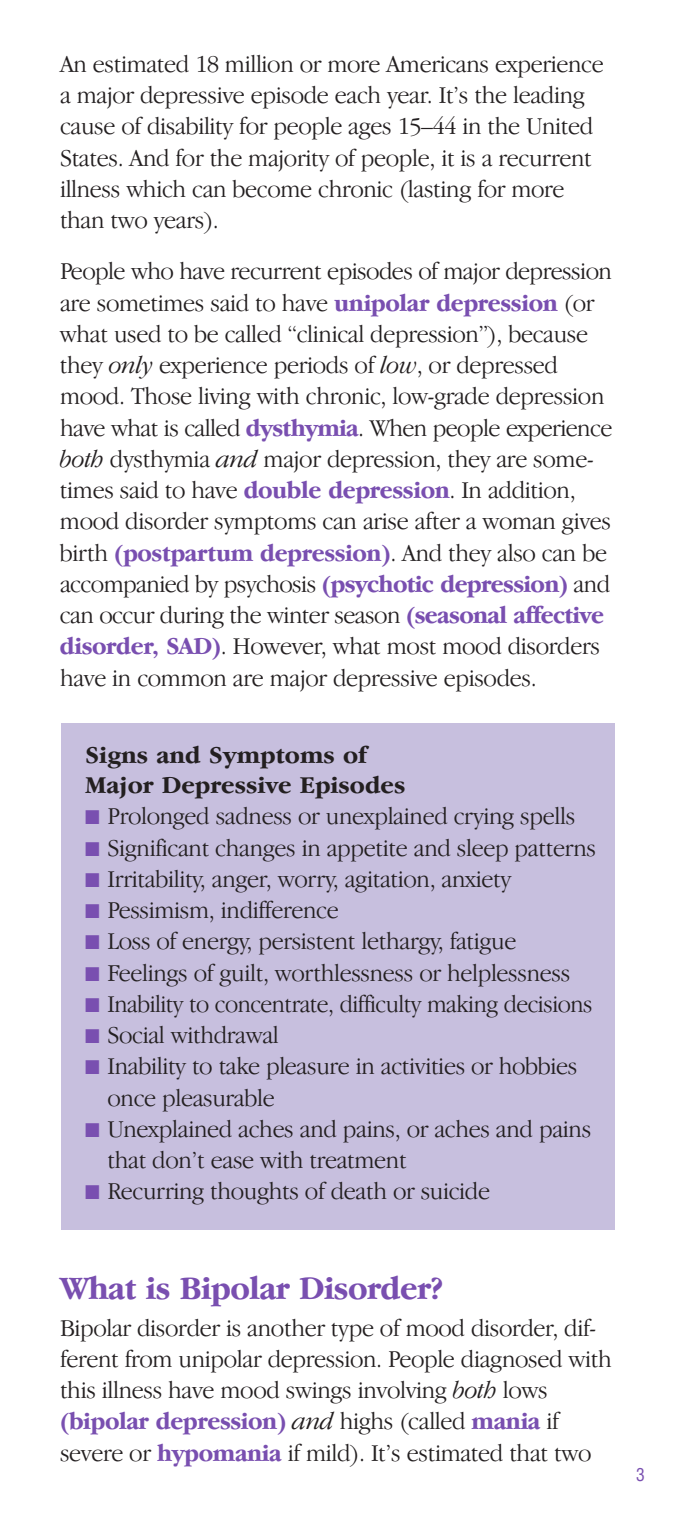
<style>
.page{position:relative;width:675px;height:1530px;background:#fff}
.page>*{position:absolute;margin:0;border:0;box-sizing:border-box;transform-origin:0 0}
.t1{font:700 33.75px "Garamond IT Cby BT";letter-spacing:-.02em;color:#794fb0;scale:.96 1}
.t2{font:300 25px/31.2px "Garamond IT Cby BT";letter-spacing:-.015em;color:#231f20;scale:.96 1}
.t3{font:300 25px "Garamond IT Cby BT";letter-spacing:-.015em;color:#231f20;scale:.94 1}
.t4{font:700 25px/30px "Garamond IT Cby BT";color:#231f20}
.t5{font:condensed 17.5px "Helvetica";color:#794fb0}
.s1{font-weight:700;color:#794fb0}
.s2{font-style:italic}
.s3{color:#794fb0}
</style>
<div class="page">
<div style="left:62px;top:724px;width:553px;height:506px;background:#c7bfde"></div>
<p class="t2" style="left:60px;top:50px;width:568px">An estimated 18 million or more Americans experience a major depressive episode each year. It’s the leading cause of disability for people ages 15–44 in the United States. And for the majority of people, it is a recurrent illness which can become chronic (lasting for more than two years).</p>
<p class="t2" style="left:60px;top:258px;width:577px">People who have recurrent episodes of major depression are sometimes said to have <span class="s1">unipolar depression</span> (or what used to be called “clinical depression”), because they <span class="s2">only</span> experience periods of <span class="s2">low</span>, or depressed mood. Those living with chronic, low-grade depression have what is called <span class="s1">dysthymia</span>. When people experience <span class="s2">both</span> dysthymia <span class="s2">and</span> major depression, they are some&shy;times said to have <span class="s1">double depression</span>. In addition, mood disorder symptoms can arise after a woman gives birth <span class="s1">(postpartum depression)</span>. And they also can be accompanied by psychosis <span class="s1">(psychotic depression)</span> and can occur during the winter season <span class="s1">(seasonal affective disorder, SAD)</span>. However, what most mood disorders have in common are major depressive episodes.</p>
<p class="t4" style="left:85px;top:742px;width:322px">Signs and Symptoms of<br>Major Depressive Episodes</p>
<p class="t2" style="left:85px;top:803px;width:512px"><span class="s3">■</span> Prolonged sadness or unexplained crying spells</p>
<p class="t2" style="left:85px;top:834px;width:534px"><span class="s3">■</span> Significant changes in appetite and sleep patterns</p>
<p class="t2" style="left:85px;top:865px;width:446px"><span class="s3">■</span> Irritability, anger, worry, agitation, anxiety</p>
<p class="t2" style="left:85px;top:897px;width:266px"><span class="s3">■</span> Pessimism, indifference</p>
<p class="t2" style="left:85px;top:928px;width:451px"><span class="s3">■</span> Loss of energy, persistent lethargy, fatigue</p>
<p class="t2" style="left:85px;top:959px;width:507px"><span class="s3">■</span> Feelings of guilt, worthlessness or helplessness</p>
<p class="t3" style="left:85px;top:995px;width:542px"><span class="s3">■</span> Inability to concentrate, difficulty making decisions</p>
<p class="t2" style="left:85px;top:1022px;width:203px"><span class="s3">■</span> Social withdrawal</p>
<p class="t2" style="left:108px;top:1053px;width:491px;text-indent:-22px"><span class="s3">■</span> Inability to take pleasure in activities or hobbies once pleasurable</p>
<p class="t2" style="left:108px;top:1115px;width:505px;text-indent:-22px"><span class="s3">■</span> Unexplained aches and pains, or aches and pains that don’t ease with treatment</p>
<p class="t2" style="left:85px;top:1178px;width:424px"><span class="s3">■</span> Recurring thoughts of death or suicide</p>
<h1 class="t1" style="left:60px;top:1276px;width:401px">What is Bipolar Disorder?</h1>
<p class="t2" style="left:60px;top:1314px;width:576px">Bipolar disorder is another type of mood disorder, dif&shy;ferent from unipolar depression. People diagnosed with this illness have mood swings involving <span class="s2">both</span> lows <span class="s1">(bipolar depression)</span> <span class="s2">and</span> highs (called <span class="s1">mania</span> if severe or <span class="s1">hypomania</span> if mild). It’s estimated that two</p>
<p class="t5" style="left:636px;top:1468px;width:10px">3</p>
</div>
